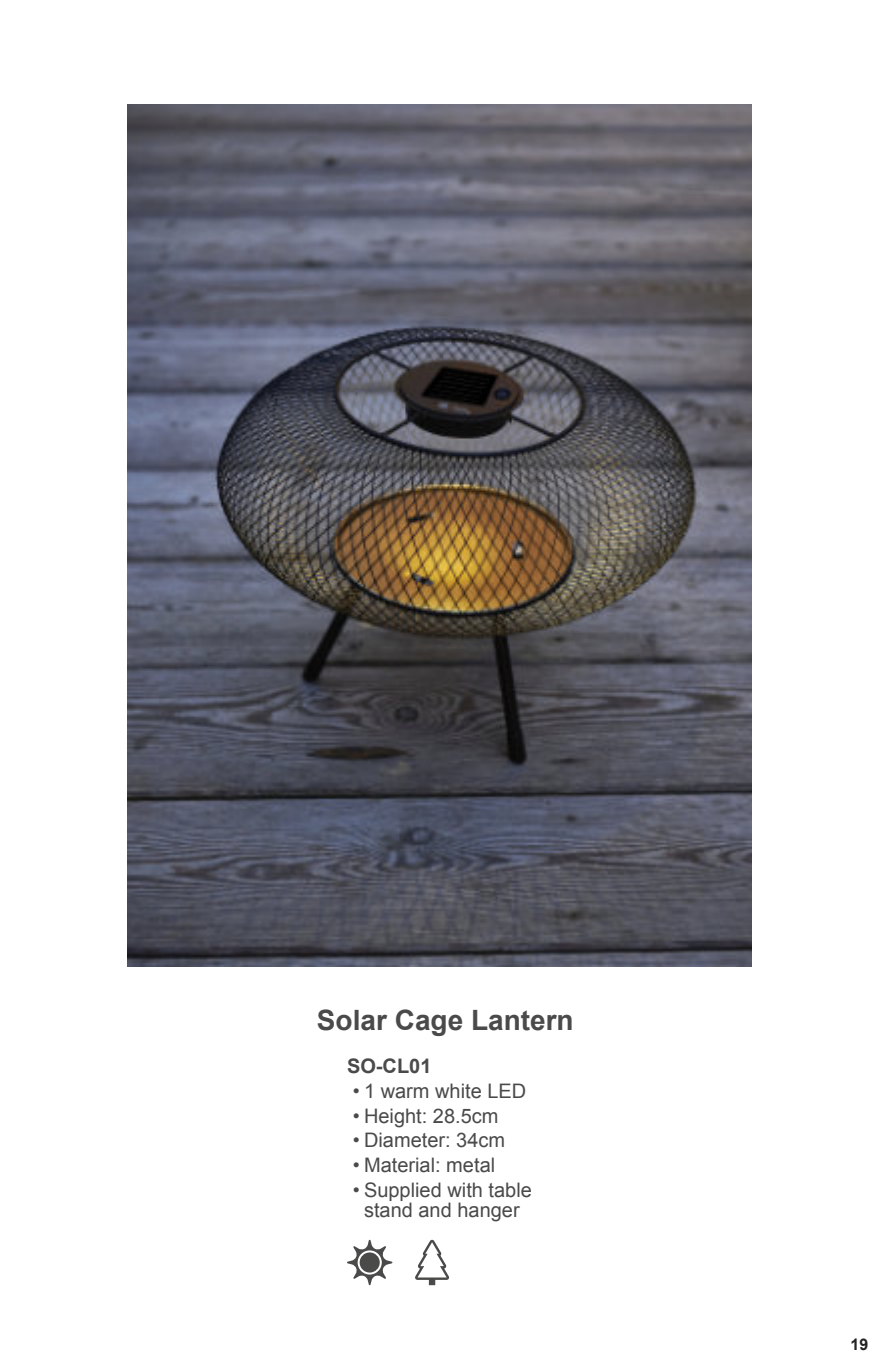
<style>
.page{position:relative;width:879px;height:1361px;background:#fff}
.page>*{position:absolute;margin:0;border:0;box-sizing:border-box;transform-origin:0 0}
.t1{font:700 28px "Arial";color:#4a4a49}
.t2{font:20px/20.6px "Arial";color:#4a4a49;text-align:center}
.t3{font:700 20px "Arial";color:#4a4a49}
.t4{font:700 16px "Arial";color:#222221}
</style>
<div class="page">
<img style="left:128px;top:104px;width:623px;height:862px">
<svg style="left:415px;top:1239px;width:34px;height:46px"></svg>
<svg style="left:347px;top:1239px;width:45px;height:46px"></svg>
<h1 class="t1" style="left:317px;top:1009px;width:258px">Solar Cage Lantern</h1>
<p class="t3" style="left:347px;top:1058px;width:86px">SO-CL01</p>
<p class="t2" style="left:353px;top:1082px;width:175px">• 1 warm white LED</p>
<p class="t2" style="left:353px;top:1107px;width:147px">• Height: 28.5cm</p>
<p class="t2" style="left:353px;top:1131px;width:154px">• Diameter: 34cm</p>
<p class="t2" style="left:353px;top:1156px;width:144px">• Material: metal</p>
<p class="t2" style="left:353px;top:1181px;width:181px">• Supplied with table stand and hanger</p>
<p class="t4" style="left:850px;top:1338px;width:19px">19</p>
</div>
